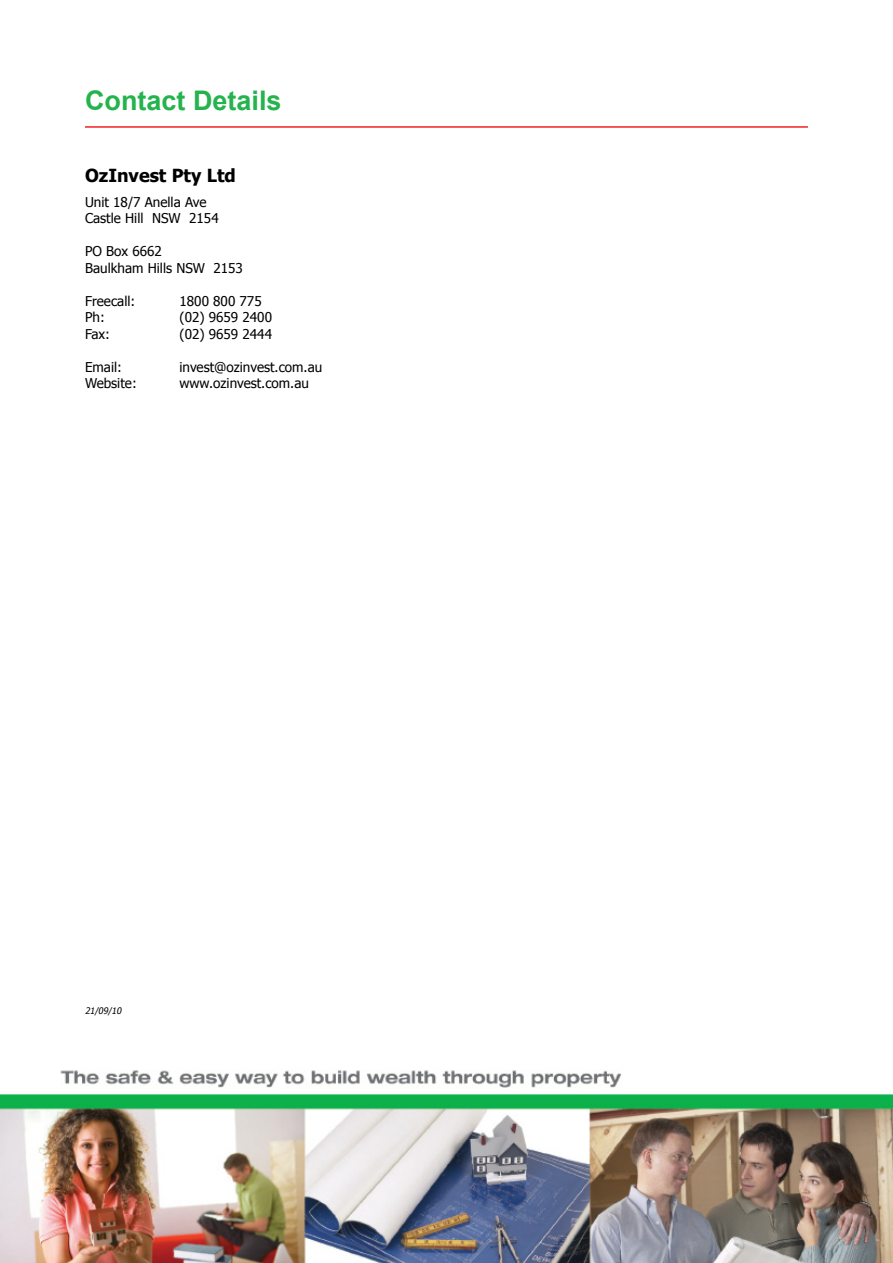
<style>
.page{position:relative;width:893px;height:1263px;background:#fff}
.page>*{position:absolute;margin:0;border:0;box-sizing:border-box;transform-origin:0 0}
.t1{font:700 27px "Arial";color:#24b34c}
.sub_head{font:700 18px "Tahoma";color:#000}
.Text{font:13.5px "Tahoma";color:#000}
.disclaimer{font:italic 9px "Tahoma";color:#000}
</style>
<div class="page">
<img style="left:0;top:1070px;width:893px;height:193px">
<hr style="left:85px;top:126px;width:723px;height:2px;background:#ed2125">
<p class="t1" style="left:85px;top:83px;width:198px">Contact Details</p>
<p class="sub_head" style="left:85px;top:163px;width:152px">OzInvest Pty Ltd</p>
<p class="Text" style="left:85px;top:193px;width:123px">Unit 18/7 Anella Ave</p>
<p class="Text" style="left:85px;top:209px;width:135px">Castle Hill NSW 2154</p>
<p class="Text" style="left:85px;top:242px;width:78px">PO Box 6662</p>
<p class="Text" style="left:85px;top:259px;width:159px">Baulkham Hills NSW 2153</p>
<p class="Text" style="left:85px;top:292px;width:52px">Freecall:</p>
<p class="Text" style="left:180px;top:292px;width:84px">1800 800 775</p>
<p class="Text" style="left:85px;top:308px;width:21px">Ph:</p>
<p class="Text" style="left:180px;top:308px;width:94px">(02) 9659 2400</p>
<p class="Text" style="left:85px;top:325px;width:26px">Fax:</p>
<p class="Text" style="left:180px;top:325px;width:94px">(02) 9659 2444</p>
<p class="Text" style="left:85px;top:358px;width:38px">Email:</p>
<p class="Text" style="left:180px;top:358px;width:144px">invest@ozinvest.com.au</p>
<p class="Text" style="left:85px;top:374px;width:53px">Website:</p>
<p class="Text" style="left:180px;top:374px;width:131px">www.ozinvest.com.au</p>
<p class="disclaimer" style="left:85px;top:1005px;width:40px">21/09/ 10</p>
</div>
